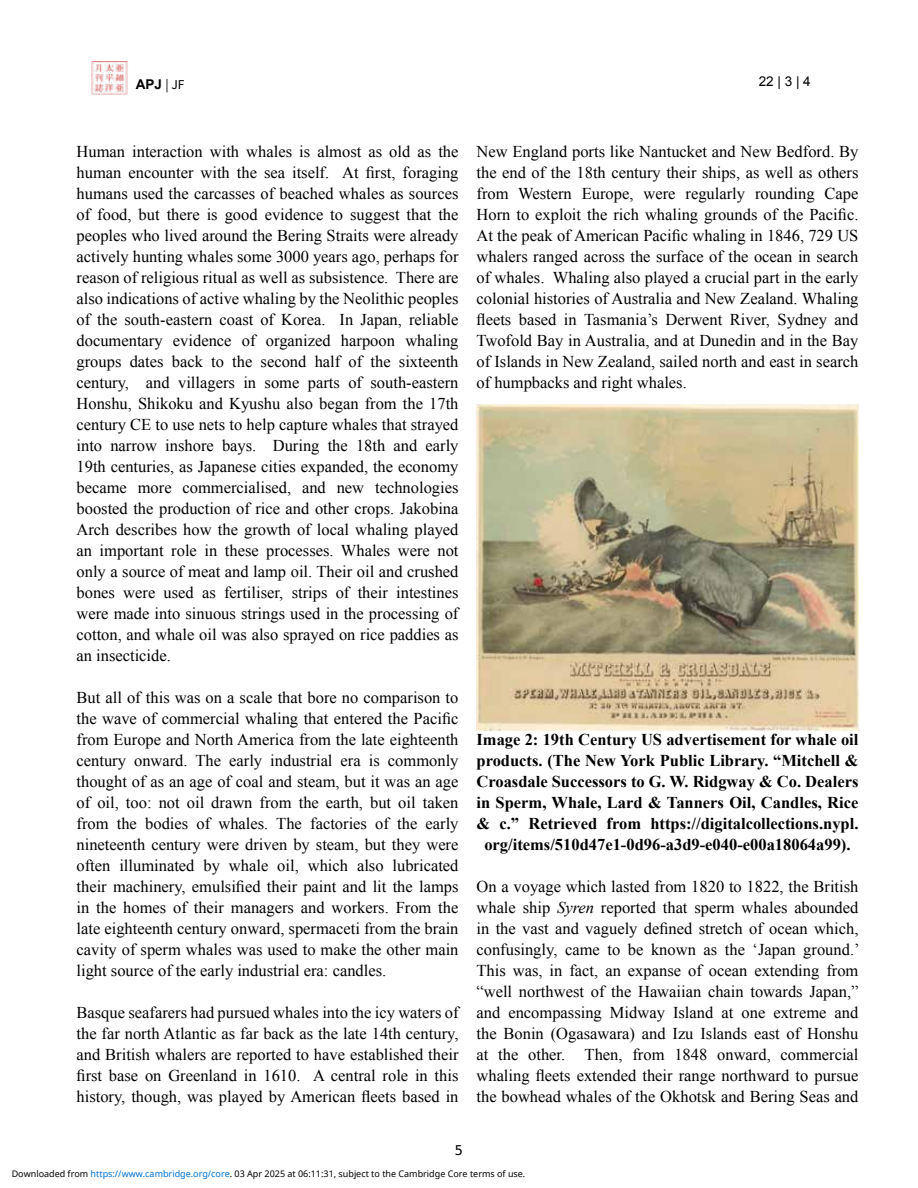
<style>
.page{position:relative;width:918px;height:1188px;background:#fff}
.page>*{position:absolute;margin:0;border:0;box-sizing:border-box;transform-origin:0 0}
.t1{font:16.5px/21px "Times New Roman";color:#000;text-align:justify}
.t2{font:700 16.5px/21px "Times New Roman";color:#000;text-align:center}
.t3{font:700 13.5px "Arial";color:#030000}
.t4{font:13.5px "Arial";color:#000101}
.t5{font:13.5px "Hack";color:#000}
.t6{font:9px "Noto Sans";color:#000}
.s1{font-family:"Source Sans 3";font-weight:400}
.s2{font-style:italic}
.s3{color:#0172cf}
</style>
<div class="page">
<img style="left:91px;top:61px;width:37px;height:34px">
<img style="left:477px;top:404px;width:381px;height:328px">
<p class="t3" style="left:136px;top:76px;width:50px">APJ <span class="s1">| JF</span></p>
<p class="t4" style="left:759px;top:72px;width:54px">22 | 3 | 4</p>
<p class="t1" style="left:77px;top:141px;width:384px">Human interaction with whales is almost as old as the human encounter with the sea itself. At first, foraging humans used the carcasses of beached whales as sources of food, but there is good evidence to suggest that the peoples who lived around the Bering Straits were already actively hunting whales some 3000 years ago, perhaps for reason of religious ritual as well as subsistence. There are also indications of active whaling by the Neolithic peoples of the south-eastern coast of Korea. In Japan, reliable documentary evidence of organized harpoon whaling groups dates back to the second half of the sixteenth century, and villagers in some parts of south-eastern Honshu, Shikoku and Kyushu also began from the 17th century CE to use nets to help capture whales that strayed into narrow inshore bays. During the 18th and early 19th centuries, as Japanese cities expanded, the economy became more commercialised, and new technologies boosted the production of rice and other crops. Jakobina Arch describes how the growth of local whaling played an important role in these processes. Whales were not only a source of meat and lamp oil. Their oil and crushed bones were used as fertiliser, strips of their intestines were made into sinuous strings used in the processing of cotton, and whale oil was also sprayed on rice paddies as an insecticide.</p>
<p class="t1" style="left:77px;top:687px;width:384px">But all of this was on a scale that bore no comparison to the wave of commercial whaling that entered the Pacific from Europe and North America from the late eighteenth century onward. The early industrial era is commonly thought of as an age of coal and steam, but it was an age of oil, too: not oil drawn from the earth, but oil taken from the bodies of whales. The factories of the early nineteenth century were driven by steam, but they were often illuminated by whale oil, which also lubricated their machinery, emulsified their paint and lit the lamps in the homes of their managers and workers. From the late eighteenth century onward, spermaceti from the brain cavity of sperm whales was used to make the other main light source of the early industrial era: candles.</p>
<p class="t1" style="left:77px;top:1002px;width:383px">Basque seafarers had pursued whales into the icy waters of the far north Atlantic as far back as the late 14th century, and British whalers are reported to have established their first base on Greenland in 1610. A central role in this history, though, was played by American fleets based in</p>
<p class="t1" style="left:477px;top:141px;width:384px">New England ports like Nantucket and New Bedford. By the end of the 18th century their ships, as well as others from Western Europe, were regularly rounding Cape Horn to exploit the rich whaling grounds of the Pacific.<br>At the peak of American Pacific whaling in 1846, 729 US whalers ranged across the surface of the ocean in search of whales. Whaling also played a crucial part in the early colonial histories of Australia and New Zealand. Whaling fleets based in Tasmania’s Derwent River, Sydney and Twofold Bay in Australia, and at Dunedin and in the Bay of Islands in New Zealand, sailed north and east in search of humpbacks and right whales.</p>
<p class="t2" style="left:477px;top:729px;width:383px">Image 2: 19th Century US advertisement for whale oil products. (The New York Public Library. “Mitchell &amp; Croasdale Successors to G. W. Ridgway &amp; Co. Dealers in Sperm, Whale, Lard &amp; Tanners Oil, Candles, Rice &amp; c.” Retrieved from https://digitalcollections.nypl. org/items/510d47e1-0d96-a3d9-e040-e00a18064a99).</p>
<p class="t1" style="left:477px;top:876px;width:385px">On a voyage which lasted from 1820 to 1822, the British whale ship <span class="s2">Syren</span> reported that sperm whales abounded in the vast and vaguely defined stretch of ocean which, confusingly, came to be known as the ‘Japan ground.’ This was, in fact, an expanse of ocean extending from “well northwest of the Hawaiian chain towards Japan,” and encompassing Midway Island at one extreme and the Bonin (Ogasawara) and Izu Islands east of Honshu at the other. Then, from 1848 onward, commercial whaling fleets extended their range northward to pursue the bowhead whales of the Okhotsk and Bering Seas and</p>
<p class="t5" style="left:455px;top:1142px;width:10px">5</p>
<p class="t6" style="left:12px;top:1168px;width:515px">Downloaded from <span class="s3">https://www.cambridge.org/core</span>. 03 Apr 2025 at 06:11:31, subject to the Cambridge Core terms of use.</p>
</div>
